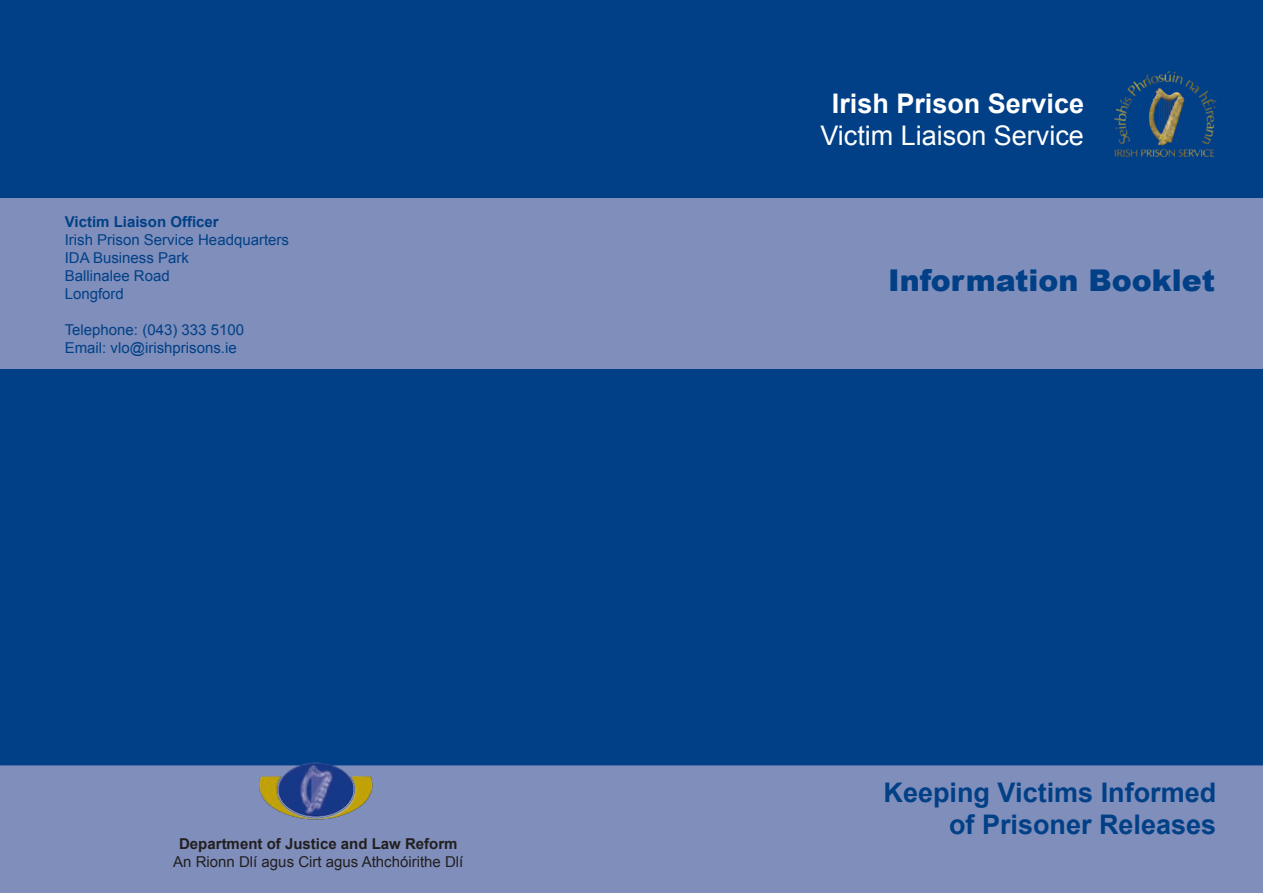
<style>
.page{position:relative;width:1263px;height:893px;background:#014086}
.page>*{position:absolute;margin:0;border:0;box-sizing:border-box;transform-origin:0 0}
.t1{font:900 30px "Arial";color:#014086}
.t2{font:700 27px/32.4px "Arial";color:#014086;text-align:right}
.t3{font:27px "Arial";color:#fff}
.t4{font:700 27px "Arial";color:#fff}
.t5{font:15px/18px "Arial";color:#014086}
.t6{font:15px "Arial";color:#231f20}
.t7{font:700 15px "Arial";color:#231f20}
.t8{font:700 15px "Arial";color:#014086}
</style>
<div class="page">
<div style="left:0;top:198px;width:1263px;height:170px;background:#7f8ebb"></div>
<div style="left:0;top:765px;width:1263px;height:128px;background:#7f8ebb"></div>
<img style="left:1142px;top:71px;width:41px;height:17px">
<img style="left:301px;top:762px;width:29px;height:3px">
<img style="left:279px;top:765px;width:74px;height:11px">
<img style="left:259px;top:776px;width:113px;height:43px">
<p class="t8" style="left:65px;top:213px;width:155px">Victim Liaison Officer</p>
<p class="t5" style="left:65px;top:231px;width:226px">Irish Prison Service Headquarters<br>IDA Business Park<br>Ballinalee Road<br>Longford</p>
<p class="t5" style="left:65px;top:321px;width:181px">Telephone: (043) 333 5100<br>Email: vlo@irishprisons.ie</p>
<p class="t7" style="left:179px;top:836px;width:280px">Department of Justice and Law Reform</p>
<p class="t6" style="left:173px;top:854px;width:292px">An Rionn Dlí agus Cirt agus Athchóirithe Dlí</p>
<h2 class="t4" style="left:832px;top:89px;width:254px">Irish Prison Service</h2>
<h2 class="t3" style="left:820px;top:121px;width:265px">Victim Liaison Service</h2>
<h1 class="t1" style="left:888px;top:258px;width:329px">Information Booklet</h1>
<h2 class="t2" style="left:883px;top:776px;width:334px">Keeping Victims Informed of Prisoner Releases</h2>
</div>
